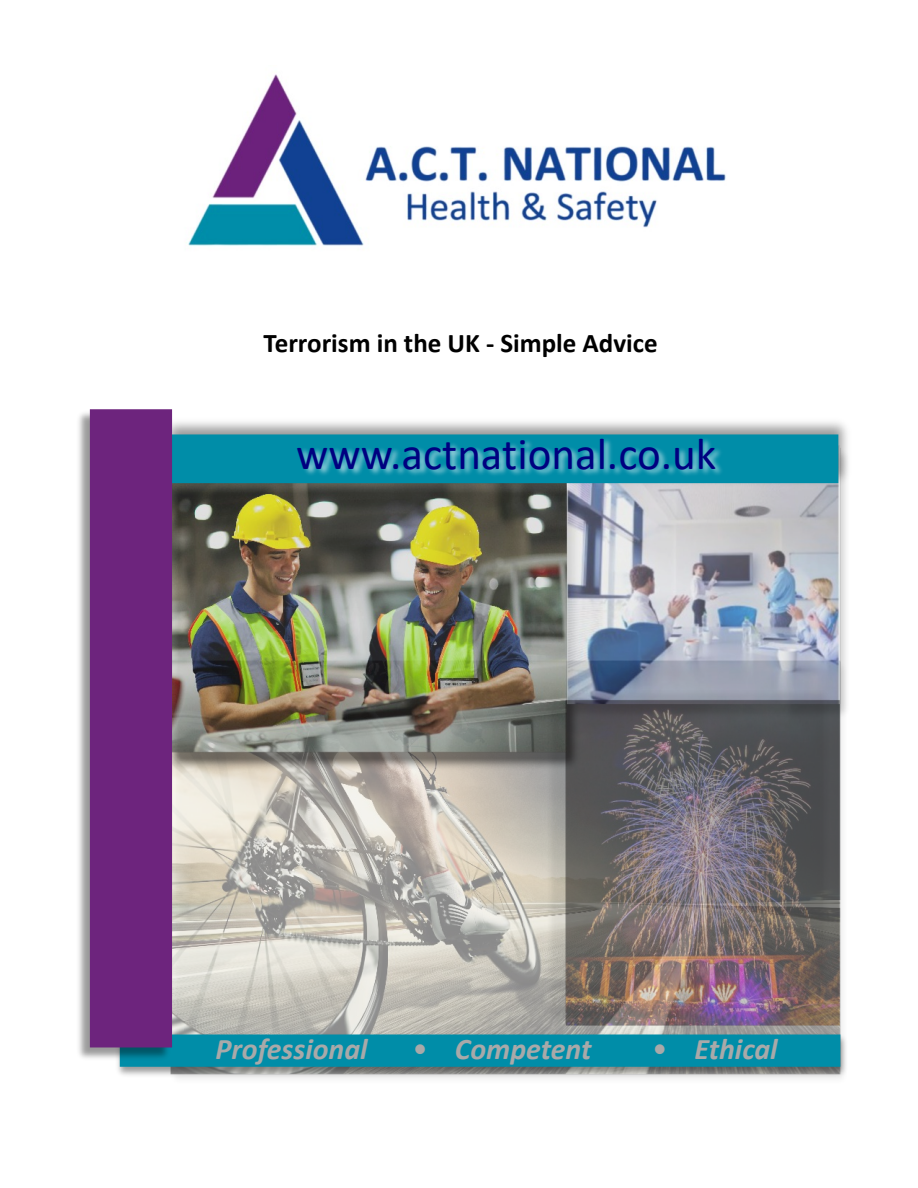
<style>
.page{position:relative;width:918px;height:1188px;background:#fff}
.page>*{position:absolute;margin:0;border:0;box-sizing:border-box;transform-origin:0 0}
.t1{font:45px "Calibri";color:#000080}
.t2{font:italic 700 30px "Calibri";color:#a9a9a9}
.t3{font:700 27px "Calibri";color:#000}
.s1{font-family:"Times New Roman";font-weight:400;font-size:39px}
</style>
<div class="page">
<img style="left:172px;top:774px;width:670px;height:258px">
<img style="left:117px;top:1032px;width:729px;height:47px">
<div style="left:120px;top:1035px;width:720px;height:32px;background:#008da8;border:2px solid #008da8"></div>
<img style="left:172px;top:507px;width:675px;height:267px">
<img style="left:78px;top:409px;width:94px;height:653px">
<div style="left:90px;top:409px;width:82px;height:638px;background:#6d247d"></div>
<img style="left:544px;top:685px;width:296px;height:342px">
<img style="left:170px;top:422px;width:678px;height:85px">
<img style="left:188px;top:74px;width:538px;height:172px">
<p class="t3" style="left:264px;top:332px;width:396px">Terrorism in the UK - Simple Advice</p>
<h1 class="t1" style="left:296px;top:435px;width:422px">www.actnational.co.uk</h1>
<p class="t2" style="left:215px;top:1036px;width:378px">Professional <span class="s1">•</span> Competent</p>
<p class="t2" style="left:652px;top:1036px;width:127px"><span class="s1">•</span> Ethical</p>
</div>
